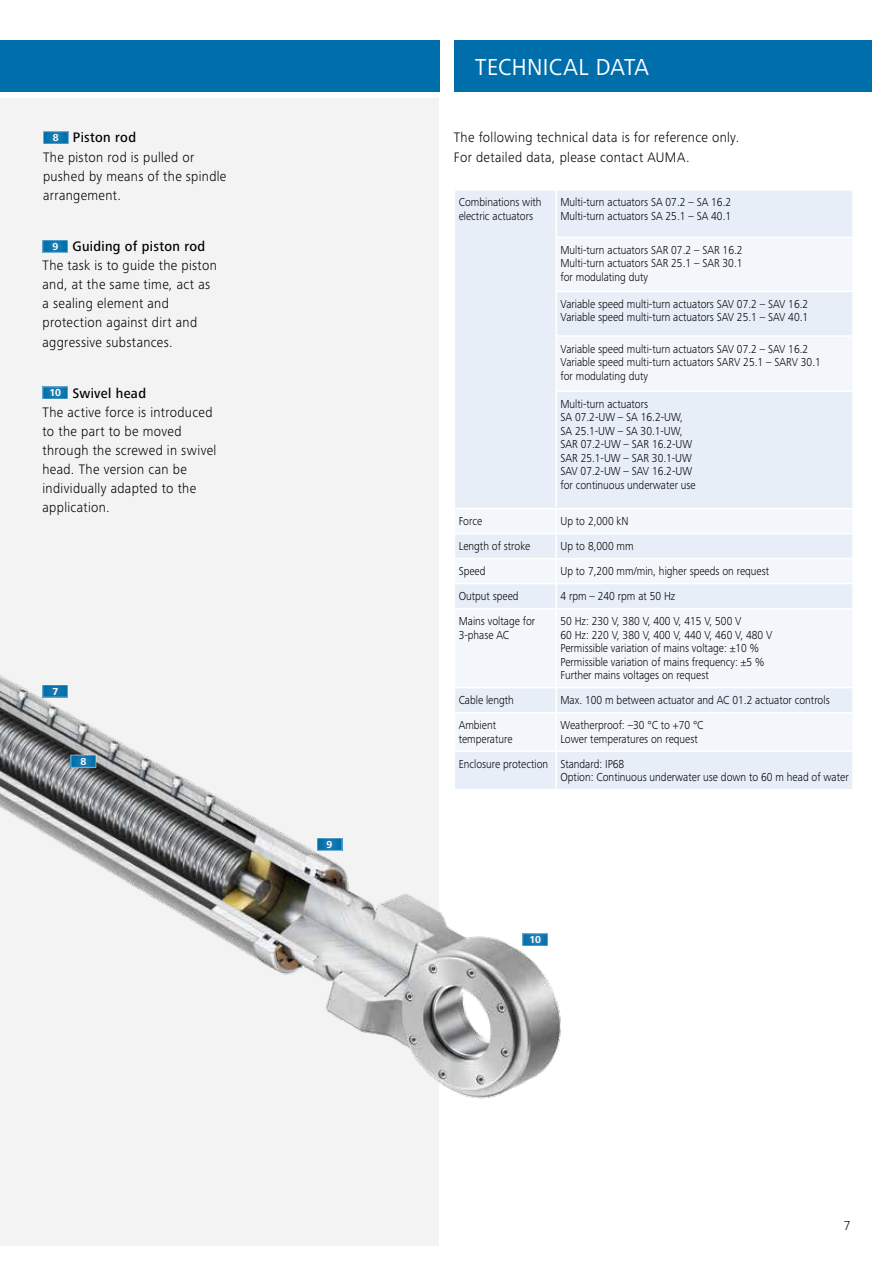
<style>
.page{position:relative;width:893px;height:1263px;background:#fff}
.page>*{position:absolute;margin:0;border:0;box-sizing:border-box;transform-origin:0 0}
.t1{font:24px "Frutiger Next LTW1 G";letter-spacing:.015em;color:#fff;scale:.95 1}
.t2{font:300 14.25px/19.2px "Frutiger Next LTW1 G";letter-spacing:.025em;color:#000;scale:.95 1}
.t3{font:300 13.5px "Frutiger Next LTW1 G";color:#000;scale:.95 1}
.t4{font:300 12px/13.5px "Frutiger Next LTW1 G";color:#000;scale:.9 1}
.t5{font:700 10.5px "Frutiger Next LTW1 G";color:#fff;scale:.95 1}
.s1{font-weight:700;font-size:10.5px;color:#fff}
.s2{font-weight:500}
</style>
<div class="page">
<div style="left:0;top:98px;width:439px;height:1148px;background:#f3f3f3"></div>
<img style="left:0;top:333px;width:561px;height:773px">
<div style="left:31px;top:673px;width:48px;height:36px;background:#fff;opacity:.75"></div>
<div style="left:60px;top:743px;width:48px;height:36px;background:#fff;opacity:.75"></div>
<div style="left:306px;top:826px;width:48px;height:36px;background:#fff;opacity:.75"></div>
<div style="left:511px;top:922px;width:48px;height:35px;background:#fff;opacity:.75"></div>
<div style="left:454px;top:40px;width:418px;height:51px;background:#006eab"></div>
<div style="left:455px;top:191px;width:397px;height:598px;background:#e7eef8"></div>
<svg style="left:455px;top:237px;width:397px;height:513px;fill:#e8eef8"></svg>
<hr style="left:454px;top:291px;width:1px;height:45px;background:#fff">
<hr style="left:454px;top:336px;width:1px;height:55px;background:#fff">
<hr style="left:454px;top:391px;width:1px;height:118px;background:#fff">
<hr style="left:555px;top:509px;width:2px;height:25px;background:#fff">
<hr style="left:555px;top:534px;width:2px;height:25px;background:#fff">
<hr style="left:555px;top:559px;width:2px;height:25px;background:#fff">
<svg style="left:454px;top:509px;width:1px;height:100px"></svg>
<hr style="left:555px;top:584px;width:2px;height:25px;background:#fff">
<hr style="left:454px;top:609px;width:1px;height:79px;background:#fff">
<hr style="left:555px;top:609px;width:2px;height:79px;background:#fff">
<svg style="left:454px;top:688px;width:1px;height:25px"></svg>
<hr style="left:555px;top:688px;width:2px;height:25px;background:#fff">
<hr style="left:454px;top:713px;width:1px;height:38px;background:#fff">
<hr style="left:555px;top:713px;width:2px;height:38px;background:#fff">
<hr style="left:454px;top:751px;width:1px;height:39px;background:#fff">
<hr style="left:555px;top:751px;width:2px;height:39px;background:#fff">
<hr style="left:455px;top:789px;width:100px;height:1px;background:#fff">
<hr style="left:557px;top:789px;width:295px;height:1px;background:#fff">
<hr style="left:455px;top:508px;width:100px;height:1px;background:#fff">
<hr style="left:455px;top:558px;width:100px;height:1px;background:#fff">
<hr style="left:557px;top:558px;width:295px;height:1px;background:#fff">
<hr style="left:455px;top:608px;width:100px;height:1px;background:#fff">
<hr style="left:557px;top:608px;width:295px;height:1px;background:#fff">
<hr style="left:455px;top:712px;width:100px;height:1px;background:#fff">
<hr style="left:557px;top:712px;width:295px;height:1px;background:#fff">
<hr style="left:455px;top:533px;width:100px;height:1px;background:#fff">
<hr style="left:557px;top:533px;width:295px;height:1px;background:#fff">
<hr style="left:455px;top:583px;width:100px;height:1px;background:#fff">
<hr style="left:557px;top:583px;width:295px;height:1px;background:#fff">
<hr style="left:455px;top:687px;width:100px;height:1px;background:#fff">
<hr style="left:557px;top:687px;width:295px;height:1px;background:#fff">
<hr style="left:455px;top:750px;width:100px;height:2px;background:#fff">
<hr style="left:557px;top:750px;width:295px;height:2px;background:#fff">
<hr style="left:555px;top:189px;width:2px;height:48px;background:#fff">
<hr style="left:557px;top:237px;width:295px;height:1px;background:#fff">
<hr style="left:555px;top:237px;width:2px;height:54px;background:#fff">
<hr style="left:557px;top:291px;width:295px;height:1px;background:#fff">
<hr style="left:555px;top:291px;width:2px;height:45px;background:#fff">
<hr style="left:555px;top:336px;width:2px;height:55px;background:#fff">
<hr style="left:557px;top:335px;width:295px;height:2px;background:#fff">
<hr style="left:557px;top:508px;width:295px;height:1px;background:#fff">
<hr style="left:557px;top:390px;width:295px;height:2px;background:#fff">
<hr style="left:555px;top:391px;width:2px;height:118px;background:#fff">
<div style="left:0;top:40px;width:439px;height:51px;background:#006eab"></div>
<div style="left:32px;top:120px;width:48px;height:35px;background:#fff;opacity:.75"></div>
<div style="left:31px;top:228px;width:48px;height:36px;background:#fff;opacity:.75"></div>
<div style="left:31px;top:375px;width:48px;height:35px;background:#fff;opacity:.75"></div>
<p class="t2" style="left:43px;top:128px;width:194px;text-indent:10px"><span class="s1">8</span> <span class="s2">Piston rod<br></span>The piston rod is pulled or pushed by means of the spindle arrangement.</p>
<p class="t2" style="left:43px;top:237px;width:185px;text-indent:10px"><span class="s1">9</span> <span class="s2">Guiding of piston rod<br></span>The task is to guide the piston and, at the same time, act as a sealing element and protection against dirt and aggressive substances.</p>
<p class="t2" style="left:43px;top:383px;width:184px;text-indent:7px"><span class="s1">10</span> <span class="s2">Swivel head<br></span>The active force is introduced to the part to be moved through the screwed in swivel head. The version can be individually adapted to the application.</p>
<p class="t5" style="left:52px;top:685px;width:8px">7</p>
<p class="t5" style="left:81px;top:755px;width:8px">8</p>
<p class="t5" style="left:327px;top:838px;width:8px">9</p>
<h1 class="t1" style="left:475px;top:53px;width:184px">TECHNICAL DATA</h1>
<p class="t2" style="left:454px;top:128px;width:302px">The following technical data is for reference only.<br>For detailed data, please contact AUMA.</p>
<p class="t4" style="left:459px;top:196px;width:94px">Combinations with electric actuators</p>
<p class="t4" style="left:560px;top:196px;width:191px">Multi-turn actuators SA 07.2 – SA 16.2<br>Multi-turn actuators SA 25.1 – SA 40.1</p>
<p class="t4" style="left:560px;top:243px;width:204px;text-align:justify">Multi-turn actuators SAR 07.2 – SAR 16.2<br>Multi-turn actuators SAR 25.1 – SAR 30.1 for modulating duty</p>
<p class="t4" style="left:560px;top:297px;width:277px">Variable speed multi-turn actuators SAV 07.2 – SAV 16.2<br>Variable speed multi-turn actuators SAV 25.1 – SAV 40.1</p>
<p class="t4" style="left:560px;top:342px;width:291px">Variable speed multi-turn actuators SAV 07.2 – SAV 16.2<br>Variable speed multi-turn actuators SARV 25.1 – SARV 30.1 for modulating duty</p>
<p class="t4" style="left:560px;top:397px;width:152px">Multi-turn actuators<br>SA 07.2-UW – SA 16.2-UW,<br>SA 25.1-UW – SA 30.1-UW,<br>SAR 07.2-UW – SAR 16.2-UW<br>SAR 25.1-UW – SAR 30.1-UW<br>SAV 07.2-UW – SAV 16.2-UW for continuous underwater use</p>
<p class="t4" style="left:459px;top:514px;width:28px">Force</p>
<p class="t4" style="left:560px;top:514px;width:77px">Up to 2,000 kN</p>
<p class="t4" style="left:459px;top:539px;width:81px">Length of stroke</p>
<p class="t4" style="left:560px;top:539px;width:83px">Up to 8,000 mm</p>
<p class="t4" style="left:459px;top:564px;width:31px">Speed</p>
<p class="t4" style="left:560px;top:564px;width:233px">Up to 7,200 mm/min, higher speeds on request</p>
<p class="t4" style="left:459px;top:589px;width:68px">Output speed</p>
<p class="t4" style="left:560px;top:589px;width:129px">4 rpm – 240 rpm at 50 Hz</p>
<p class="t4" style="left:459px;top:614px;width:87px">Mains voltage for<br>3-phase AC</p>
<p class="t4" style="left:560px;top:614px;width:237px">50 Hz: 230 V, 380 V, 400 V, 415 V, 500 V<br>60 Hz: 220 V, 380 V, 400 V, 440 V, 460 V, 480 V Permissible variation of mains voltage: ±10 % Permissible variation of mains frequency: ±5 % Further mains voltages on request</p>
<p class="t4" style="left:459px;top:693px;width:63px">Cable length</p>
<p class="t4" style="left:560px;top:693px;width:301px">Max. 100 m between actuator and AC 01.2 actuator controls</p>
<p class="t4" style="left:459px;top:718px;width:61px">Ambient temperature</p>
<p class="t4" style="left:560px;top:718px;width:161px">Weatherproof: –30 °C to +70 °C<br>Lower temperatures on request</p>
<p class="t4" style="left:560px;top:757px;width:322px;text-indent:-102px">Enclosure protection Standard: IP68<br>Option: Continuous underwater use down to 60 m head of water</p>
<p class="t5" style="left:529px;top:934px;width:14px">10</p>
<p class="t3" style="left:844px;top:1218px;width:9px">7</p>
</div>
